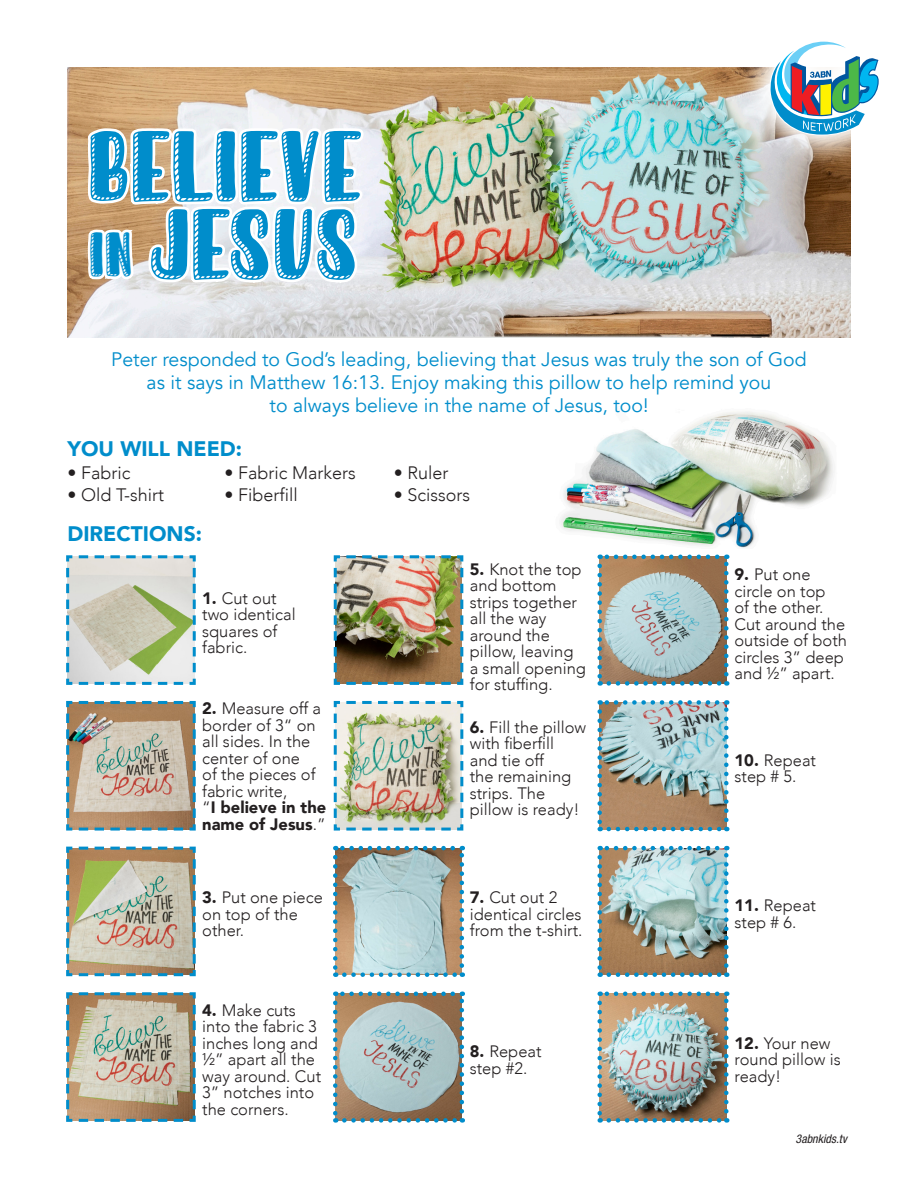
<style>
.page{position:relative;width:918px;height:1188px;background:#fff}
.page>*{position:absolute;margin:0;border:0;box-sizing:border-box;transform-origin:0 0}
.t1{font:52.5px/78px "Sunday Morning";letter-spacing:.08em;color:#008dcb}
.t2{font:900 21px "Avenir";color:#008dcb}
.t3{font:19.5px/23.4px "Avenir";color:#008dcb;text-align:center}
.t4{font:300 18px "Avenir";color:#231f20}
.t5{font:300 16.5px/16.5px "Avenir";color:#231f20}
.t6{font:italic condensed 12px "Helvetica Neue LT Pro";color:#231f20}
.s1{font-weight:900}
</style>
<div class="page">
<img style="left:560px;top:411px;width:274px;height:137px">
<img style="left:465px;top:68px;width:385px;height:270px">
<svg style="left:738px;top:67px;width:113px;height:100px;background:#c6bfb4"></svg>
<svg style="left:768px;top:41px;width:111px;height:94px"></svg>
<img style="left:335px;top:848px;width:127px;height:127px">
<svg style="left:335px;top:846px;width:118px;height:4px"></svg>
<svg style="left:333px;top:857px;width:5px;height:120px"></svg>
<svg style="left:344px;top:972px;width:119px;height:5px"></svg>
<svg style="left:460px;top:846px;width:4px;height:120px"></svg>
<svg style="left:66px;top:846px;width:130px;height:131px;background:#b4b099"></svg>
<img style="left:333px;top:700px;width:131px;height:131px">
<img style="left:66px;top:992px;width:130px;height:130px">
<img style="left:335px;top:994px;width:127px;height:126px">
<svg style="left:333px;top:1003px;width:5px;height:120px"></svg>
<svg style="left:344px;top:1118px;width:119px;height:5px"></svg>
<svg style="left:460px;top:992px;width:4px;height:119px"></svg>
<svg style="left:335px;top:992px;width:118px;height:4px"></svg>
<svg style="left:66px;top:700px;width:130px;height:131px;background:#b1a594"></svg>
<svg style="left:66px;top:67px;width:399px;height:618px"></svg>
<img style="left:600px;top:557px;width:126px;height:126px">
<svg style="left:597px;top:566px;width:5px;height:120px"></svg>
<svg style="left:609px;top:681px;width:118px;height:5px"></svg>
<svg style="left:724px;top:555px;width:5px;height:119px"></svg>
<svg style="left:600px;top:555px;width:117px;height:4px"></svg>
<img style="left:600px;top:848px;width:126px;height:127px">
<svg style="left:597px;top:857px;width:5px;height:120px"></svg>
<svg style="left:609px;top:972px;width:118px;height:5px"></svg>
<svg style="left:724px;top:846px;width:5px;height:120px"></svg>
<svg style="left:600px;top:846px;width:117px;height:4px"></svg>
<img style="left:600px;top:702px;width:126px;height:127px">
<svg style="left:597px;top:712px;width:5px;height:119px"></svg>
<svg style="left:609px;top:827px;width:118px;height:4px"></svg>
<svg style="left:724px;top:700px;width:5px;height:120px"></svg>
<svg style="left:600px;top:700px;width:117px;height:5px"></svg>
<img style="left:600px;top:994px;width:126px;height:126px">
<svg style="left:597px;top:1003px;width:5px;height:120px"></svg>
<svg style="left:609px;top:1118px;width:118px;height:5px"></svg>
<svg style="left:724px;top:992px;width:5px;height:119px"></svg>
<svg style="left:600px;top:992px;width:117px;height:4px"></svg>
<p class="t1" style="left:91px;top:124px;width:273px">BELIEVE<br><sub>IN</sub> JESUS</p>
<p class="t3" style="left:111px;top:348px;width:697px">Peter responded to God’s leading, believing that Jesus was truly the son of God as it says in Matthew 16:13. Enjoy making this pillow to help remind you<br>to always believe in the name of Jesus, too!</p>
<p class="t2" style="left:68px;top:431px;width:176px">YOU WILL NEED:</p>
<p class="t4" style="left:68px;top:462px;width:64px">• Fabric</p>
<p class="t4" style="left:68px;top:484px;width:98px">• Old T-shirt</p>
<p class="t2" style="left:68px;top:516px;width:136px">DIRECTIONS:</p>
<p class="t4" style="left:224px;top:462px;width:133px">• Fabric Markers</p>
<p class="t4" style="left:224px;top:484px;width:75px">• Fiberfill</p>
<p class="t5" style="left:202px;top:590px;width:95px"><span class="s1">1.</span> Cut out two identical squares of fabric.</p>
<p class="t5" style="left:202px;top:700px;width:126px"><span class="s1">2.</span> Measure off a border of 3“ on all sides. In the center of one<br>of the pieces of fabric write,<br>“<span class="s1">I believe in the name of Jesus</span>.”</p>
<p class="t5" style="left:202px;top:889px;width:122px"><span class="s1">3.</span> Put one piece on top of the other.</p>
<p class="t5" style="left:202px;top:1002px;width:120px"><span class="s1">4.</span> Make cuts into the fabric 3 inches long and ½” apart all the way around. Cut<br>3” notches into the corners.</p>
<p class="t4" style="left:394px;top:462px;width:56px">• Ruler</p>
<p class="t4" style="left:394px;top:484px;width:78px">• Scissors</p>
<p class="t5" style="left:470px;top:561px;width:118px"><span class="s1">5.</span> Knot the top and bottom strips together all the way around the pillow, leaving a small opening for stuffing.</p>
<p class="t5" style="left:470px;top:719px;width:118px"><span class="s1">6.</span> Fill the pillow with fiberfill<br>and tie off<br>the remaining strips. The pillow is ready!</p>
<p class="t5" style="left:470px;top:889px;width:114px"><span class="s1">7.</span> Cut out 2 identical circles from the t-shirt.</p>
<p class="t5" style="left:470px;top:1043px;width:73px"><span class="s1">8.</span> Repeat step #2.</p>
<p class="t5" style="left:734px;top:567px;width:114px"><span class="s1">9.</span> Put one circle on top<br>of the other.<br>Cut around the outside of both circles 3” deep and ½” apart.</p>
<p class="t5" style="left:734px;top:752px;width:83px"><span class="s1">10.</span> Repeat step # 5.</p>
<p class="t5" style="left:734px;top:898px;width:83px"><span class="s1">11.</span> Repeat step # 6.</p>
<p class="t5" style="left:734px;top:1035px;width:108px"><span class="s1">12.</span> Your new round pillow is ready!</p>
<p class="t6" style="left:796px;top:1132px;width:53px">3abnkids.tv</p>
</div>
